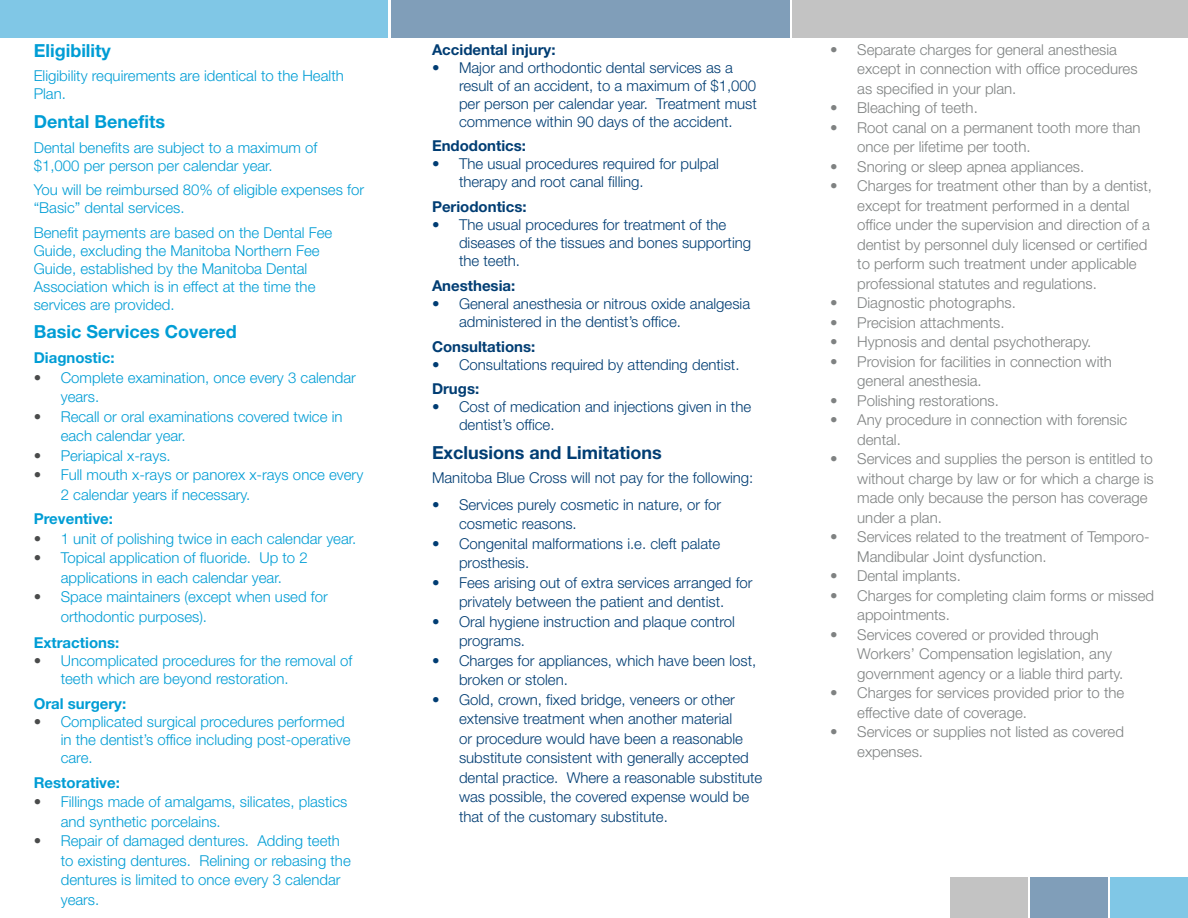
<style>
.page{position:relative;width:1188px;height:918px;background:#fff}
.page>*{position:absolute;margin:0;border:0;box-sizing:border-box;transform-origin:0 0}
.t1{font:700 18px "Helvetica Neue LT Std";color:#009dd5}
.t2{font:700 18px "Helvetica Neue LT Std";color:#003d73}
.t3{font:300 15px/19.5px "Helvetica Neue LT Std";color:#7f8282}
.t4{font:300 15px/19.5px "Helvetica Neue LT Std";color:#003d73}
.t5{font:300 15px/18px "Helvetica Neue LT Std";color:#009dd5}
.t6{font:700 15px "Helvetica Neue LT Std";color:#003d73}
.t7{font:700 15px "Helvetica Neue LT Std";color:#009dd5}
.s1{color:#4a4b4b}
</style>
<div class="page">
<div style="left:392px;top:0;width:398px;height:38px;background:#809eb9"></div>
<div style="left:0;top:0;width:388px;height:38px;background:#80c7e6"></div>
<div style="left:793px;top:0;width:395px;height:38px;background:#c3c3c3"></div>
<div style="left:1030px;top:878px;width:78px;height:40px;background:#809eb9"></div>
<div style="left:1111px;top:878px;width:77px;height:40px;background:#80c7e6"></div>
<div style="left:950px;top:878px;width:77px;height:40px;background:#c3c3c3"></div>
<p class="t1" style="left:34px;top:39px;width:79px">Eligibility</p>
<p class="t5" style="left:34px;top:67px;width:312px">Eligibility requirements are identical to the Health<br>Plan.</p>
<p class="t1" style="left:34px;top:110px;width:133px">Dental Benefits</p>
<p class="t5" style="left:34px;top:138px;width:285px">Dental benefits are subject to a maximum of $1,000 per person per calendar year.</p>
<p class="t5" style="left:34px;top:181px;width:332px">You will be reimbursed 80% of eligible expenses for “Basic” dental services.</p>
<p class="t5" style="left:34px;top:223px;width:300px">Benefit payments are based on the Dental Fee Guide, excluding the Manitoba Northern Fee Guide, established by the Manitoba Dental Association which is in effect at the time the services are provided.</p>
<p class="t1" style="left:34px;top:321px;width:205px">Basic Services Covered</p>
<p class="t7" style="left:34px;top:348px;width:82px">Diagnostic:</p>
<p class="t5" style="left:61px;top:367px;width:297px;line-height:19.5px;text-indent:-27px"><span class="s1">•</span> Complete examination, once every 3 calendar years.</p>
<p class="t5" style="left:61px;top:406px;width:283px;line-height:19.5px;text-indent:-27px"><span class="s1">•</span> Recall or oral examinations covered twice in each calendar year.</p>
<p class="t5" style="left:34px;top:446px;width:139px"><span class="s1">•</span> Periapical x-rays.</p>
<p class="t5" style="left:61px;top:465px;width:304px;line-height:19.5px;text-indent:-27px"><span class="s1">•</span> Full mouth x-rays or panorex x-rays once every<br>2 calendar years if necessary.</p>
<p class="t7" style="left:34px;top:510px;width:81px">Preventive:</p>
<p class="t5" style="left:34px;top:529px;width:324px"><span class="s1">•</span> 1 unit of polishing twice in each calendar year.</p>
<p class="t5" style="left:34px;top:548px;width:276px;line-height:19.5px;text-align:center"><span class="s1">•</span> Topical application of fluoride. Up to 2 applications in each calendar year.</p>
<p class="t5" style="left:61px;top:587px;width:269px;line-height:19.5px;text-indent:-27px"><span class="s1">•</span> Space maintainers (except when used for orthodontic purposes).</p>
<p class="t7" style="left:34px;top:633px;width:87px">Extractions:</p>
<p class="t5" style="left:61px;top:651px;width:293px;text-indent:-27px"><span class="s1">•</span> Uncomplicated procedures for the removal of teeth which are beyond restoration.</p>
<p class="t7" style="left:34px;top:694px;width:94px">Oral surgery:</p>
<p class="t5" style="left:61px;top:712px;width:291px;text-indent:-27px"><span class="s1">•</span> Complicated surgical procedures performed in the dentist’s office including post-operative care.</p>
<p class="t7" style="left:34px;top:773px;width:88px">Restorative:</p>
<p class="t5" style="left:61px;top:792px;width:288px;line-height:19.5px;text-indent:-27px"><span class="s1">•</span> Fillings made of amalgams, silicates, plastics and synthetic porcelains.</p>
<p class="t5" style="left:61px;top:831px;width:292px;line-height:19.5px;text-indent:-27px"><span class="s1">•</span> Repair of damaged dentures. Adding teeth to existing dentures. Relining or rebasing the dentures is limited to once every 3 calendar years.</p>
<p class="t6" style="left:432px;top:40px;width:125px">Accidental injury:</p>
<p class="t4" style="left:459px;top:58px;width:299px;line-height:18px;text-indent:-27px">• Major and orthodontic dental services as a result of an accident, to a maximum of $1,000 per person per calendar year. Treatment must commence within 90 days of the accident.</p>
<p class="t6" style="left:432px;top:137px;width:96px">Endodontics:</p>
<p class="t4" style="left:459px;top:155px;width:262px;line-height:18px;text-indent:-27px">• The usual procedures required for pulpal therapy and root canal filling.</p>
<p class="t6" style="left:432px;top:197px;width:96px">Periodontics:</p>
<p class="t4" style="left:459px;top:215px;width:294px;line-height:18px;text-indent:-27px">• The usual procedures for treatment of the diseases of the tissues and bones supporting the teeth.</p>
<p class="t6" style="left:432px;top:276px;width:85px">Anesthesia:</p>
<p class="t4" style="left:459px;top:294px;width:293px;line-height:18px;text-indent:-27px">• General anesthesia or nitrous oxide analgesia administered in the dentist’s office.</p>
<p class="t6" style="left:432px;top:337px;width:105px">Consultations:</p>
<p class="t4" style="left:432px;top:354px;width:309px">• Consultations required by attending dentist.</p>
<p class="t6" style="left:432px;top:380px;width:49px">Drugs:</p>
<p class="t4" style="left:459px;top:398px;width:294px;line-height:18px;text-indent:-27px">• Cost of medication and injections given in the dentist’s office.</p>
<p class="t2" style="left:432px;top:441px;width:231px">Exclusions and Limitations</p>
<p class="t4" style="left:432px;top:468px;width:323px">Manitoba Blue Cross will not pay for the following:</p>
<p class="t4" style="left:459px;top:494px;width:264px;text-indent:-27px">• Services purely cosmetic in nature, or for cosmetic reasons.</p>
<p class="t4" style="left:459px;top:533px;width:263px;text-indent:-27px">• Congenital malformations i.e. cleft palate prosthesis.</p>
<p class="t4" style="left:432px;top:572px;width:322px;text-align:center">• Fees arising out of extra services arranged for privately between the patient and dentist.</p>
<p class="t4" style="left:459px;top:611px;width:277px;text-indent:-27px">• Oral hygiene instruction and plaque control programs.</p>
<p class="t4" style="left:459px;top:650px;width:299px;text-indent:-27px">• Charges for appliances, which have been lost, broken or stolen.</p>
<p class="t4" style="left:459px;top:689px;width:305px;text-indent:-27px">• Gold, crown, fixed bridge, veneers or other extensive treatment when another material<br>or procedure would have been a reasonable substitute consistent with generally accepted dental practice. Where a reasonable substitute was possible, the covered expense would be that of the customary substitute.</p>
<p class="t3" style="left:857px;top:39px;width:282px;text-indent:-27px">• Separate charges for general anesthesia except in connection with office procedures as specified in your plan.</p>
<p class="t3" style="left:830px;top:98px;width:149px">• Bleaching of teeth.</p>
<p class="t3" style="left:857px;top:117px;width:285px;text-indent:-27px">• Root canal on a permanent tooth more than once per lifetime per tooth.</p>
<p class="t3" style="left:830px;top:156px;width:256px">• Snoring or sleep apnea appliances.</p>
<p class="t3" style="left:857px;top:176px;width:296px;text-indent:-27px">• Charges for treatment other than by a dentist, except for treatment performed in a dental office under the supervision and direction of a dentist by personnel duly licensed or certified to perform such treatment under applicable professional statutes and regulations.</p>
<p class="t3" style="left:830px;top:293px;width:187px">• Diagnostic photographs.</p>
<p class="t3" style="left:830px;top:312px;width:176px">• Precision attachments.</p>
<p class="t3" style="left:830px;top:332px;width:263px">• Hypnosis and dental psychotherapy.</p>
<p class="t3" style="left:857px;top:351px;width:256px;text-indent:-27px">• Provision for facilities in connection with general anesthesia.</p>
<p class="t3" style="left:830px;top:390px;width:170px">• Polishing restorations.</p>
<p class="t3" style="left:857px;top:410px;width:272px;text-indent:-27px">• Any procedure in connection with forensic dental.</p>
<p class="t3" style="left:857px;top:449px;width:298px;text-indent:-27px">• Services and supplies the person is entitled to without charge by law or for which a charge is made only because the person has coverage under a plan.</p>
<p class="t3" style="left:857px;top:527px;width:294px;text-indent:-27px">• Services related to the treatment of Temporo-<br>Mandibular Joint dysfunction.</p>
<p class="t3" style="left:830px;top:566px;width:132px">• Dental implants.</p>
<p class="t3" style="left:857px;top:585px;width:298px;text-indent:-27px">• Charges for completing claim forms or missed appointments.</p>
<p class="t3" style="left:857px;top:624px;width:267px;text-indent:-27px">• Services covered or provided through<br>Workers’ Compensation legislation, any government agency or a liable third party.</p>
<p class="t3" style="left:857px;top:683px;width:269px;text-indent:-27px">• Charges for services provided prior to the effective date of coverage.</p>
<p class="t3" style="left:857px;top:722px;width:268px;text-indent:-27px">• Services or supplies not listed as covered expenses.</p>
</div>
